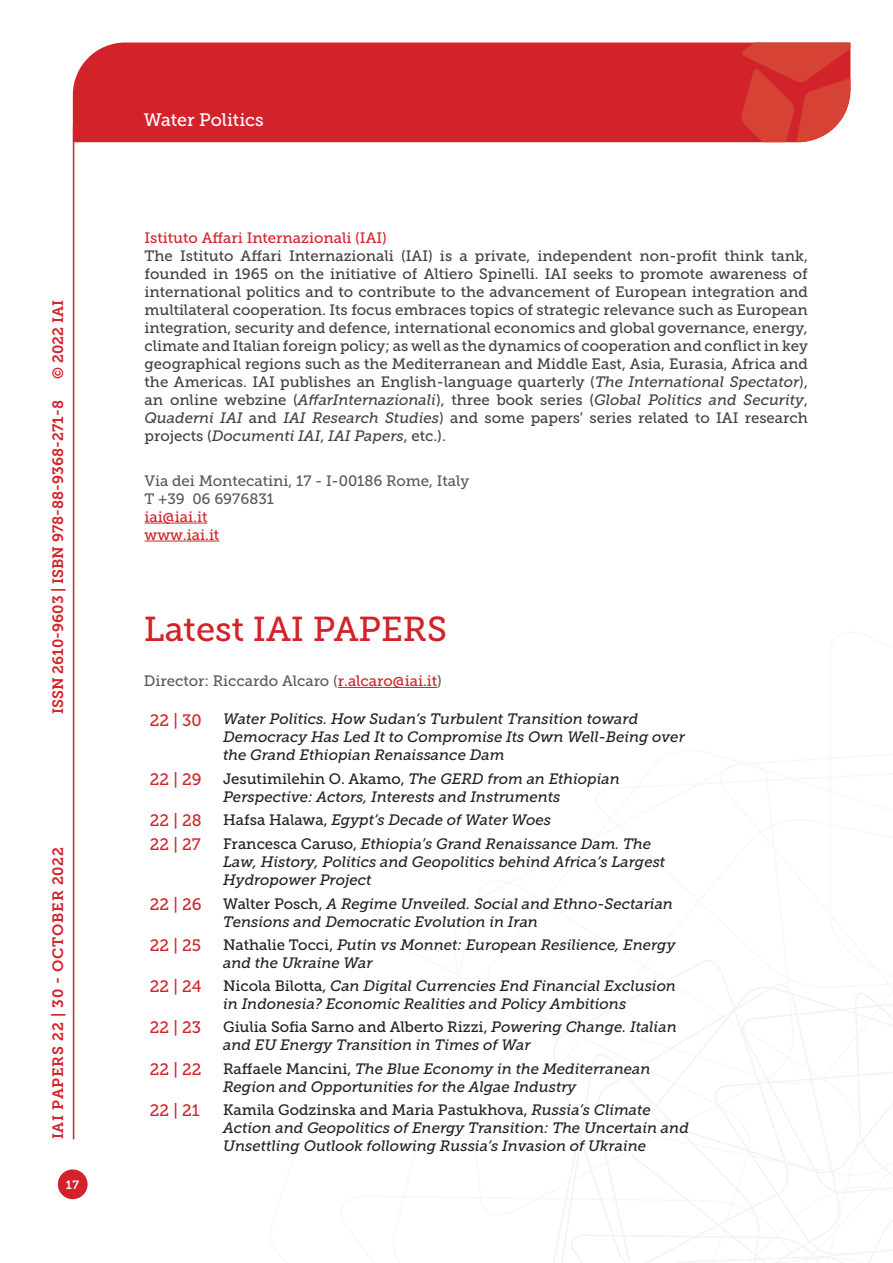
<style>
.page{position:relative;width:893px;height:1263px;background:#fff}
.page>*{position:absolute;margin:0;border:0;box-sizing:border-box;transform-origin:0 0}
.t1{font:34.5px "Museo Slab 500";color:#d2232a}
.t2{font:18px "Museo Slab 500";color:#fff}
.t3{font:16.5px "Museo Slab 500";color:#d2232a}
.Elenco_paper{font:italic 15px/18px "Museo Slab 500";color:#231f20}
.t4{font:15px/18px "Museo Slab 500";color:#414142;text-align:justify}
.t5{font:15px "Museo Slab 500";color:#58595b}
.t6{font:15px "Museo Slab 500";color:#d2232a}
.t7{font:15px "Museo Slab 700";color:#d2232a}
.t8{font:15px "Museo Slab 700";letter-spacing:.05em;color:#d2232a}
.t9{font:12px "Museo Slab 700";color:#fff}
.s1{font-style:italic}
.s2{color:#d2232a}
.s3{font-style:normal}
</style>
<div class="page">
<svg style="left:553px;top:960px;width:340px;height:303px"></svg>
<div style="left:73px;top:43px;width:668px;height:99px;background:#d2232a"></div>
<svg style="left:741px;top:43px;width:109px;height:99px;background:#d6433b"></svg>
<div style="left:58px;top:1169px;width:30px;height:30px;background:#d2232a;border-radius:50%"></div>
<hr style="left:73px;top:126px;width:1px;height:1013px;background:#d2232a">
<hr style="left:338px;top:687px;width:99px;height:1px;background:#d2232a">
<hr style="left:145px;top:523px;width:62px;height:1px;background:#d2232a">
<hr style="left:145px;top:541px;width:74px;height:1px;background:#d2232a">
<p class="t7" style="left:50px;top:379px;width:80px;rotate:-90deg">© 2022 IAI</p>
<p class="t7" style="left:49px;top:714px;width:315px;rotate:-90deg">ISSN 2610-9603 | ISBN 978-88-9368-271-8</p>
<p class="t8" style="left:50px;top:1139px;width:294px;rotate:-90deg">IAI PAPERS 22 | 30 - OCTOBER 2022</p>
<p class="t9" style="left:66px;top:1178px;width:15px">17</p>
<p class="t2" style="left:144px;top:110px;width:121px">Water Politics</p>
<p class="t6" style="left:145px;top:229px;width:244px">Istituto Affari Internazionali (IAI)</p>
<p class="t4" style="left:145px;top:247px;width:665px">The Istituto Affari Internazionali (IAI) is a private, independent non-profit think tank, founded in 1965 on the initiative of Altiero Spinelli. IAI seeks to promote awareness of international politics and to contribute to the advancement of European integration and multilateral cooperation. Its focus embraces topics of strategic relevance such as European integration, security and defence, international economics and global governance, energy, climate and Italian foreign policy; as well as the dynamics of cooperation and conflict in key geographical regions such as the Mediterranean and Middle East, Asia, Eurasia, Africa and the Americas. IAI publishes an English-language quarterly (<span class="s1">The International Spectator</span>), an online webzine (<span class="s1">AffarInternazionali</span>), three book series (<span class="s1">Global Politics and Security</span>, <span class="s1">Quaderni IAI</span> and <span class="s1">IAI Research Studies</span>) and some papers’ series related to IAI research projects (<span class="s1">Documenti IAI</span>, <span class="s1">IAI Papers</span>, etc.).</p>
<p class="t5" style="left:145px;top:472px;width:326px">Via dei Montecatini, 17 - I-00186 Rome, Italy</p>
<p class="t5" style="left:145px;top:490px;width:131px">T +39 06 6976831</p>
<p class="t6" style="left:145px;top:508px;width:64px">iai@iai.it</p>
<p class="t6" style="left:145px;top:526px;width:76px">www.iai.it</p>
<p class="t1" style="left:144px;top:610px;width:305px">Latest IAI PAPERS</p>
<p class="t5" style="left:144px;top:672px;width:300px">Director: Riccardo Alcaro (<span class="s2">r.alcaro@iai.it</span>)</p>
<p class="t3" style="left:150px;top:711px;width:53px">22 | 30</p>
<p class="Elenco_paper" style="left:223px;top:710px;width:463px">Water Politics. How Sudan’s Turbulent Transition toward<br>Democracy Has Led It to Compromise Its Own Well-Being over the Grand Ethiopian Renaissance Dam</p>
<p class="t3" style="left:150px;top:770px;width:53px">22 | 29</p>
<p class="Elenco_paper" style="left:223px;top:770px;width:398px"><span class="s3">Jesutimilehin O. Akamo,</span> The GERD from an Ethiopian<br>Perspective: Actors, Interests and Instruments</p>
<p class="t3" style="left:150px;top:811px;width:53px">22 | 28</p>
<p class="Elenco_paper" style="left:223px;top:811px;width:330px"><span class="s3">Hafsa Halawa,</span> Egypt’s Decade of Water Woes</p>
<p class="t3" style="left:150px;top:835px;width:52px">22 | 27</p>
<p class="Elenco_paper" style="left:223px;top:835px;width:444px"><span class="s3">Francesca Caruso,</span> Ethiopia’s Grand Renaissance Dam. The<br>Law, History, Politics and Geopolitics behind Africa’s Largest<br>Hydropower Project</p>
<p class="t3" style="left:150px;top:895px;width:53px">22 | 26</p>
<p class="Elenco_paper" style="left:223px;top:894px;width:451px"><span class="s3">Walter Posch,</span> A Regime Unveiled. Social and Ethno-Sectarian<br>Tensions and Democratic Evolution in Iran</p>
<p class="t3" style="left:150px;top:936px;width:53px">22 | 25</p>
<p class="Elenco_paper" style="left:223px;top:936px;width:454px"><span class="s3">Nathalie Tocci,</span> Putin vs Monnet: European Resilience, Energy and the Ukraine War</p>
<p class="t3" style="left:150px;top:977px;width:53px">22 | 24</p>
<p class="Elenco_paper" style="left:223px;top:977px;width:454px"><span class="s3">Nicola Bilotta,</span> Can Digital Currencies End Financial Exclusion in Indonesia? Economic Realities and Policy Ambitions</p>
<p class="t3" style="left:150px;top:1018px;width:53px">22 | 23</p>
<p class="Elenco_paper" style="left:223px;top:1018px;width:455px"><span class="s3">Giulia Sofia Sarno and Alberto Rizzi,</span> Powering Change. Italian and EU Energy Transition in Times of War</p>
<p class="t3" style="left:150px;top:1060px;width:53px">22 | 22</p>
<p class="Elenco_paper" style="left:223px;top:1059px;width:429px"><span class="s3">Raffaele Mancini,</span> The Blue Economy in the Mediterranean<br>Region and Opportunities for the Algae Industry</p>
<p class="t3" style="left:150px;top:1101px;width:51px">22 | 21</p>
<p class="Elenco_paper" style="left:223px;top:1101px;width:467px"><span class="s3">Kamila Godzinska and Maria Pastukhova,</span> Russia’s Climate<br>Action and Geopolitics of Energy Transition: The Uncertain and<br>Unsettling Outlook following Russia’s Invasion of Ukraine</p>
</div>
